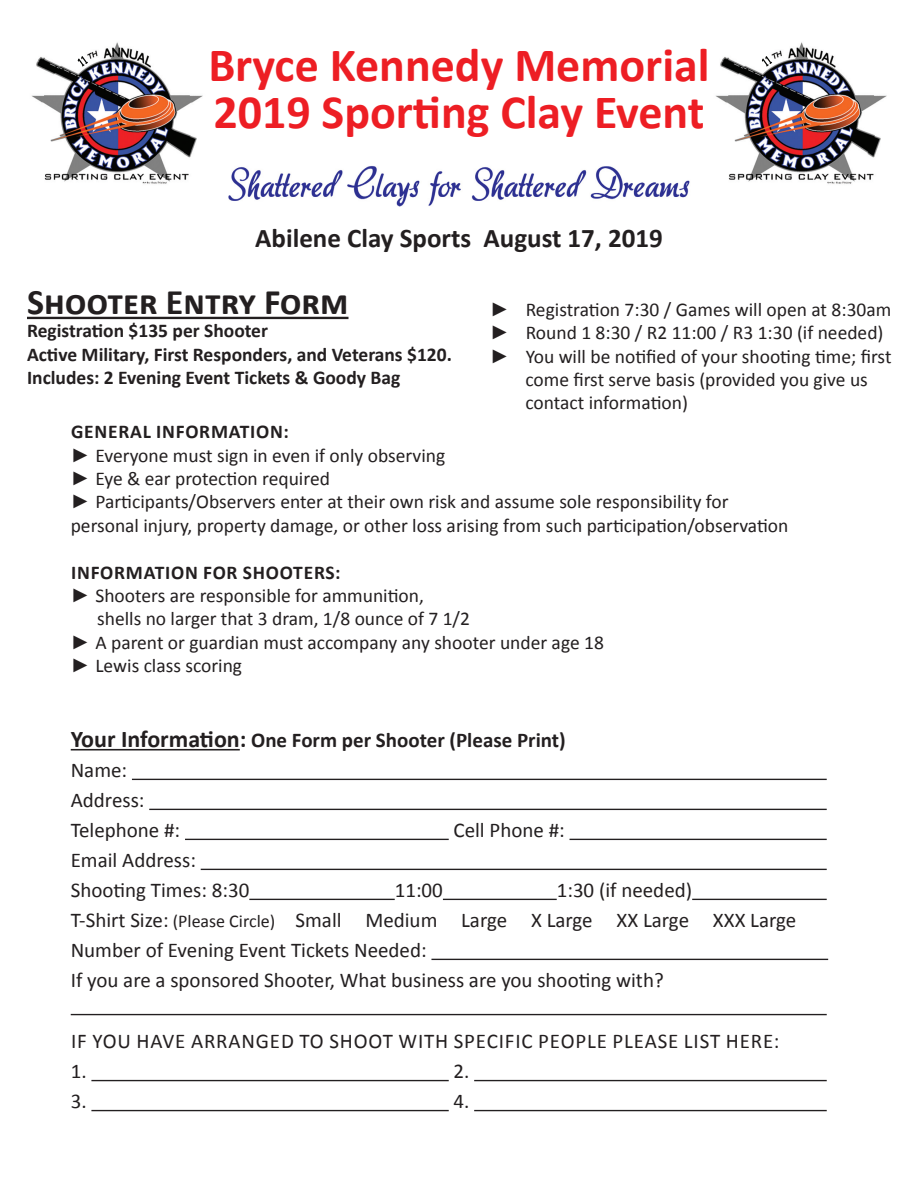
<style>
.page{position:relative;width:918px;height:1188px;background:#fff}
.page>*{position:absolute;margin:0;border:0;box-sizing:border-box;transform-origin:0 0}
.t1{font:700 48px "Calibri";color:#ed1e24}
.t2{font:700 36px "Calibri";color:#231f20}
.t3{font:700 27px "Calibri";color:#231f20}
.t4{font:21px "Calibri";color:#231f20}
.t5{font:21px "Calibri";letter-spacing:.04em;color:#231f20}
.t6{font:700 21px "Calibri";color:#231f20}
.t7{font:19.5px "Calibri";color:#231f20}
.t8{font:700 19.5px "Calibri";color:#231f20}
.t9{font:700 19.5px "Calibri";letter-spacing:.04em;color:#231f20}
.s1{font-family:"Arial"}
.s2{font-size:24px}
.s3{font-size:18px}
</style>
<div class="page">
<hr style="left:27px;top:317px;width:322px;height:2px;background:#231f20">
<hr style="left:71px;top:749px;width:169px;height:2px;background:#231f20">
<hr style="left:132px;top:779px;width:695px;height:1px;background:#231f20">
<hr style="left:149px;top:809px;width:678px;height:1px;background:#231f20">
<hr style="left:185px;top:839px;width:264px;height:1px;background:#231f20">
<hr style="left:570px;top:839px;width:257px;height:1px;background:#231f20">
<hr style="left:201px;top:869px;width:626px;height:1px;background:#231f20">
<hr style="left:249px;top:899px;width:146px;height:1px;background:#231f20">
<hr style="left:443px;top:899px;width:114px;height:1px;background:#231f20">
<hr style="left:692px;top:899px;width:135px;height:1px;background:#231f20">
<hr style="left:431px;top:959px;width:397px;height:1px;background:#231f20">
<hr style="left:71px;top:1014px;width:756px;height:1px;background:#231f20">
<hr style="left:91px;top:1080px;width:358px;height:1px;background:#231f20">
<hr style="left:474px;top:1080px;width:353px;height:1px;background:#231f20">
<hr style="left:91px;top:1110px;width:358px;height:1px;background:#231f20">
<hr style="left:474px;top:1110px;width:353px;height:1px;background:#231f20">
<img style="left:32px;top:57px;width:171px;height:101px">
<img style="left:41px;top:41px;width:152px;height:152px;border-radius:76px">
<img style="left:44px;top:170px;width:145px;height:16px">
<img style="left:228px;top:166px;width:462px;height:41px">
<img style="left:716px;top:57px;width:171px;height:101px">
<img style="left:725px;top:41px;width:152px;height:152px;border-radius:76px">
<img style="left:728px;top:170px;width:146px;height:16px">
<p class="t1" style="left:208px;top:35px;width:503px">Bryce Kennedy Memorial</p>
<p class="t1" style="left:213px;top:81px;width:493px">2019 Sporting Clay Event</p>
<p class="t3" style="left:255px;top:221px;width:409px">Abilene Clay Sports August 17, 2019</p>
<p class="t2" style="left:27px;top:279px;width:323px">Shooter Entry Form</p>
<p class="t8" style="left:27px;top:318px;width:243px">Registration $135 per Shooter</p>
<p class="t8" style="left:27px;top:342px;width:426px">Active Military, First Responders, and Veterans $120.</p>
<p class="t8" style="left:27px;top:365px;width:375px">Includes: 2 Evening Event Tickets &amp; Goody Bag</p>
<p class="t7" style="left:490px;top:297px;width:403px"><span class="s1">►</span> Registration 7:30 / Games will open at 8:30am</p>
<p class="t7" style="left:490px;top:320px;width:395px"><span class="s1">►</span> Round 1 8:30 / R2 11:00 / R3 1:30 (if needed)</p>
<p class="t7" style="left:490px;top:344px;width:403px"><span class="s1">►</span> You will be notified of your shooting time; first</p>
<p class="t7" style="left:525px;top:367px;width:344px">come first serve basis (provided you give us</p>
<p class="t7" style="left:525px;top:391px;width:164px">contact information)</p>
<p class="t9" style="left:71px;top:419px;width:219px">GENERAL INFORMATION:</p>
<p class="t7" style="left:71px;top:443px;width:376px"><span class="s1">►</span> Everyone must sign in even if only observing</p>
<p class="t7" style="left:71px;top:466px;width:261px"><span class="s1">►</span> Eye &amp; ear protection required</p>
<p class="t7" style="left:71px;top:490px;width:659px"><span class="s1">►</span> Participants/Observers enter at their own risk and assume sole responsibility for</p>
<p class="t7" style="left:71px;top:513px;width:719px">personal injury, property damage, or other loss arising from such participation/observation</p>
<p class="t9" style="left:71px;top:560px;width:271px">INFORMATION FOR SHOOTERS:</p>
<p class="t7" style="left:71px;top:583px;width:355px"><span class="s1">►</span> Shooters are responsible for ammunition,</p>
<p class="t7" style="left:97px;top:607px;width:374px">shells no larger that 3 dram, 1/8 ounce of 7 1/2</p>
<p class="t7" style="left:71px;top:630px;width:535px"><span class="s1">►</span> A parent or guardian must accompany any shooter under age 18</p>
<p class="t7" style="left:71px;top:653px;width:173px"><span class="s1">►</span> Lewis class scoring</p>
<p class="t6" style="left:71px;top:727px;width:497px"><span class="s2">Your Information:</span> One Form per Shooter (Please Print)</p>
<p class="t4" style="left:71px;top:757px;width:58px">Name:</p>
<p class="t4" style="left:71px;top:787px;width:75px">Address:</p>
<p class="t4" style="left:71px;top:817px;width:111px">Telephone #:</p>
<p class="t4" style="left:453px;top:817px;width:113px">Cell Phone #:</p>
<p class="t4" style="left:71px;top:847px;width:127px">Email Address:</p>
<p class="t4" style="left:71px;top:877px;width:180px">Shooting Times: 8:30</p>
<p class="t4" style="left:395px;top:877px;width:50px">11:00</p>
<p class="t4" style="left:557px;top:877px;width:137px">1:30 (if needed)</p>
<p class="t4" style="left:71px;top:907px;width:727px">T-Shirt Size: <span class="s3">(Please Circle)</span> Small Medium Large X Large XX Large XXX Large</p>
<p class="t4" style="left:71px;top:937px;width:358px">Number of Evening Event Tickets Needed:</p>
<p class="t4" style="left:71px;top:967px;width:595px">If you are a sponsored Shooter, What business are you shooting with?</p>
<p class="t5" style="left:71px;top:1028px;width:710px">IF YOU HAVE ARRANGED TO SHOOT WITH SPECIFIC PEOPLE PLEASE LIST HERE:</p>
<p class="t4" style="left:71px;top:1058px;width:17px">1.</p>
<p class="t4" style="left:453px;top:1058px;width:17px">2.</p>
<p class="t4" style="left:71px;top:1088px;width:17px">3.</p>
<p class="t4" style="left:453px;top:1088px;width:17px">4.</p>
</div>
